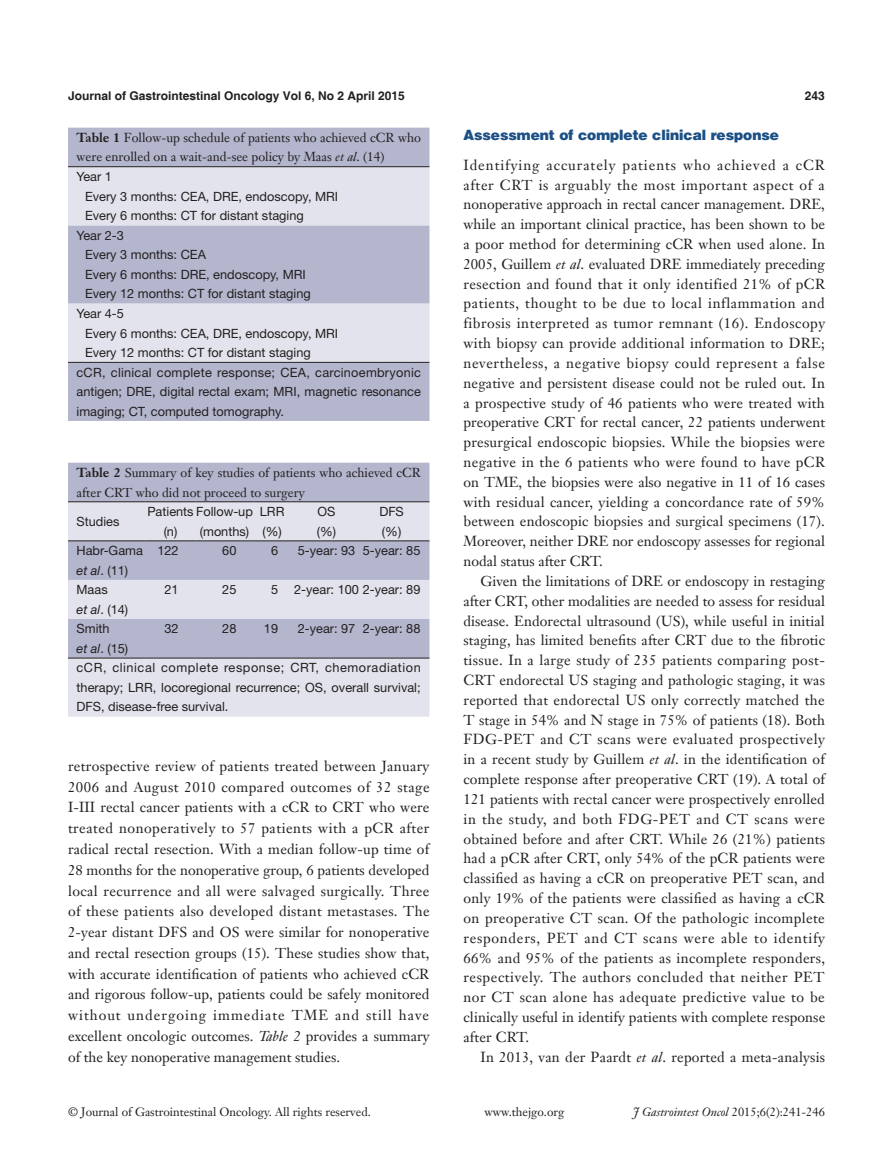
<style>
.page{position:relative;width:893px;height:1170px;background:#fff}
.page>*{position:absolute;margin:0;border:0;box-sizing:border-box;transform-origin:0 0}
.t1{font:14.25px/19.8px "Janson Text LT";letter-spacing:.005em;color:#231f20;text-align:justify}
.t2{font:900 14.25px "Helvetica";color:#1c5085}
.t3{font:12.75px/19.5px "Helvetica Neue LT Pro";color:#231f20}
.t4{font:12.75px/19.5px "Janson Text LT";color:#231f20}
.t5{font:12.75px "Helvetica Neue LT Pro";letter-spacing:.02em;color:#231f20}
.t6{font:12px "Janson Text LT";color:#231f20}
.t7{font:700 12px "Helvetica";color:#231f20}
.t8{font:italic 12px "Janson Text LT";color:#231f20}
.s1{font-weight:700}
.s2{font-style:italic}
.s3{font-style:normal}
</style>
<div class="page">
<div style="left:68px;top:128px;width:361px;height:293px;background:#b3b6cd"></div>
<svg style="left:68px;top:167px;width:361px;height:195px;background:#ced0df"></svg>
<hr style="left:68px;top:166px;width:361px;height:1px;background:#231f20">
<hr style="left:68px;top:362px;width:361px;height:1px;background:#231f20">
<div style="left:68px;top:462px;width:361px;height:39px;background:#b3b6cd"></div>
<svg style="left:68px;top:502px;width:361px;height:214px;background:#cfd1df"></svg>
<hr style="left:68px;top:501px;width:77px;height:1px;background:#231f20">
<hr style="left:145px;top:501px;width:51px;height:1px;background:#231f20">
<hr style="left:196px;top:501px;width:57px;height:1px;background:#231f20">
<hr style="left:253px;top:501px;width:38px;height:1px;background:#231f20">
<hr style="left:291px;top:501px;width:71px;height:1px;background:#231f20">
<hr style="left:362px;top:501px;width:67px;height:1px;background:#231f20">
<hr style="left:68px;top:540px;width:77px;height:1px;background:#231f20">
<hr style="left:145px;top:540px;width:51px;height:1px;background:#231f20">
<hr style="left:196px;top:540px;width:57px;height:1px;background:#231f20">
<hr style="left:253px;top:540px;width:38px;height:1px;background:#231f20">
<hr style="left:291px;top:540px;width:71px;height:1px;background:#231f20">
<hr style="left:362px;top:540px;width:67px;height:1px;background:#231f20">
<hr style="left:68px;top:657px;width:77px;height:1px;background:#231f20">
<hr style="left:145px;top:657px;width:51px;height:1px;background:#231f20">
<hr style="left:196px;top:657px;width:57px;height:1px;background:#231f20">
<hr style="left:253px;top:657px;width:38px;height:1px;background:#231f20">
<hr style="left:291px;top:657px;width:71px;height:1px;background:#231f20">
<hr style="left:362px;top:657px;width:67px;height:1px;background:#231f20">
<p class="t7" style="left:68px;top:88px;width:338px">Journal of Gastrointestinal Oncology Vol 6, No 2 April 2015</p>
<p class="t7" style="left:805px;top:88px;width:22px">243</p>
<p class="t4" style="left:77px;top:128px;width:346px"><span class="s1">Table 1</span> Follow-up schedule of patients who achieved cCR who were enrolled on a wait-and-see policy by Maas <span class="s2">et al</span>. (14)</p>
<p class="t3" style="left:77px;top:166px;width:37px">Year 1</p>
<p class="t3" style="left:85px;top:186px;width:255px">Every 3 months: CEA, DRE, endoscopy, MRI</p>
<p class="t3" style="left:85px;top:205px;width:220px">Every 6 months: CT for distant staging</p>
<p class="t3" style="left:77px;top:225px;width:49px">Year 2-3</p>
<p class="t3" style="left:85px;top:245px;width:122px">Every 3 months: CEA</p>
<p class="t3" style="left:85px;top:264px;width:222px">Every 6 months: DRE, endoscopy, MRI</p>
<p class="t3" style="left:85px;top:284px;width:227px">Every 12 months: CT for distant staging</p>
<p class="t3" style="left:77px;top:303px;width:49px">Year 4-5</p>
<p class="t3" style="left:85px;top:323px;width:255px">Every 6 months: CEA, DRE, endoscopy, MRI</p>
<p class="t3" style="left:85px;top:342px;width:227px">Every 12 months: CT for distant staging</p>
<p class="t5" style="left:77px;top:364px;width:346px">cCR, clinical complete response; CEA, carcinoembryonic</p>
<p class="t3" style="left:77px;top:381px;width:346px">antigen; DRE, digital rectal exam; MRI, magnetic resonance</p>
<p class="t3" style="left:77px;top:401px;width:209px">imaging; CT, computed tomography.</p>
<p class="t4" style="left:77px;top:462px;width:346px"><span class="s1">Table 2</span> Summary of key studies of patients who achieved cCR after CRT who did not proceed to surgery</p>
<p class="t3" style="left:77px;top:511px;width:44px">Studies</p>
<p class="t3" style="left:164px;top:501px;width:91px;text-indent:-16px">Patients Follow-up (n)</p>
<p class="t3" style="left:260px;top:501px;width:26px">LRR (%)</p>
<p class="t3" style="left:317px;top:501px;width:21px">OS (%)</p>
<p class="t3" style="left:379px;top:501px;width:26px">DFS (%)</p>
<p class="t3" style="left:200px;top:521px;width:51px">(months)</p>
<p class="t3" style="left:77px;top:540px;width:68px">Habr-Gama <span class="s2">et al</span>. (11)</p>
<p class="t3" style="left:157px;top:540px;width:23px">122</p>
<p class="t3" style="left:222px;top:540px;width:16px">60</p>
<p class="t3" style="left:271px;top:540px;width:9px">6</p>
<p class="t3" style="left:298px;top:540px;width:124px">5-year: 93 5-year: 85</p>
<p class="t3" style="left:77px;top:579px;width:53px">Maas<br><span class="s2">et al</span>. (14)</p>
<p class="t3" style="left:164px;top:579px;width:16px">21</p>
<p class="t3" style="left:222px;top:579px;width:16px">25</p>
<p class="t3" style="left:271px;top:579px;width:9px">5</p>
<p class="t3" style="left:294px;top:579px;width:128px">2-year: 100 2-year: 89</p>
<p class="t3" style="left:77px;top:618px;width:53px">Smith<br><span class="s2">et al</span>. (15)</p>
<p class="t3" style="left:164px;top:618px;width:16px">32</p>
<p class="t3" style="left:222px;top:618px;width:16px">28</p>
<p class="t3" style="left:264px;top:618px;width:16px">19</p>
<p class="t3" style="left:298px;top:618px;width:124px">2-year: 97 2-year: 88</p>
<p class="t3" style="left:77px;top:657px;width:346px;text-align:justify">cCR, clinical complete response; CRT, chemoradiation therapy; LRR, locoregional recurrence; OS, overall survival; DFS, disease-free survival.</p>
<p class="t1" style="left:68px;top:755px;width:363px;line-height:20.7px">retrospective review of patients treated between January 2006 and August 2010 compared outcomes of 32 stage I-III rectal cancer patients with a cCR to CRT who were treated nonoperatively to 57 patients with a pCR after radical rectal resection. With a median follow-up time of 28 months for the nonoperative group, 6 patients developed local recurrence and all were salvaged surgically. Three of these patients also developed distant metastases. The 2-year distant DFS and OS were similar for nonoperative and rectal resection groups (15). These studies show that, with accurate identification of patients who achieved cCR and rigorous follow-up, patients could be safely monitored without undergoing immediate TME and still have excellent oncologic outcomes. <span class="s2">Table 2</span> provides a summary of the key nonoperative management studies.</p>
<p class="t2" style="left:463px;top:126px;width:317px">Assessment of complete clinical response</p>
<p class="t1" style="left:463px;top:155px;width:363px">Identifying accurately patients who achieved a cCR after CRT is arguably the most important aspect of a nonoperative approach in rectal cancer management. DRE, while an important clinical practice, has been shown to be a poor method for determining cCR when used alone. In 2005, Guillem <span class="s2">et al</span>. evaluated DRE immediately preceding resection and found that it only identified 21% of pCR patients, thought to be due to local inflammation and fibrosis interpreted as tumor remnant (16). Endoscopy with biopsy can provide additional information to DRE; nevertheless, a negative biopsy could represent a false negative and persistent disease could not be ruled out. In a prospective study of 46 patients who were treated with preoperative CRT for rectal cancer, 22 patients underwent presurgical endoscopic biopsies. While the biopsies were negative in the 6 patients who were found to have pCR on TME, the biopsies were also negative in 11 of 16 cases with residual cancer, yielding a concordance rate of 59% between endoscopic biopsies and surgical specimens (17).<br>Moreover, neither DRE nor endoscopy assesses for regional nodal status after CRT.</p>
<p class="t1" style="left:463px;top:571px;width:363px;text-indent:17px">Given the limitations of DRE or endoscopy in restaging after CRT, other modalities are needed to assess for residual disease. Endorectal ultrasound (US), while useful in initial staging, has limited benefits after CRT due to the fibrotic tissue. In a large study of 235 patients comparing post-CRT endorectal US staging and pathologic staging, it was reported that endorectal US only correctly matched the T stage in 54% and N stage in 75% of patients (18). Both FDG-PET and CT scans were evaluated prospectively in a recent study by Guillem <span class="s2">et al</span>. in the identification of complete response after preoperative CRT (19). A total of 121 patients with rectal cancer were prospectively enrolled in the study, and both FDG-PET and CT scans were obtained before and after CRT. While 26 (21%) patients had a pCR after CRT, only 54% of the pCR patients were classified as having a cCR on preoperative PET scan, and only 19% of the patients were classified as having a cCR on preoperative CT scan. Of the pathologic incomplete responders, PET and CT scans were able to identify 66% and 95% of the patients as incomplete responders, respectively. The authors concluded that neither PET nor CT scan alone has adequate predictive value to be clinically useful in identify patients with complete response after CRT.</p>
<p class="t1" style="left:480px;top:1046px;width:346px">In 2013, van der Paardt <span class="s2">et al</span>. reported a meta-analysis</p>
<p class="t6" style="left:68px;top:1104px;width:304px">© Journal of Gastrointestinal Oncology. All rights reserved.</p>
<p class="t6" style="left:484px;top:1104px;width:81px">www.thejgo.org</p>
<p class="t8" style="left:633px;top:1104px;width:193px">J Gastrointest Oncol <span class="s3">2015;6(2):241-246</span></p>
</div>
